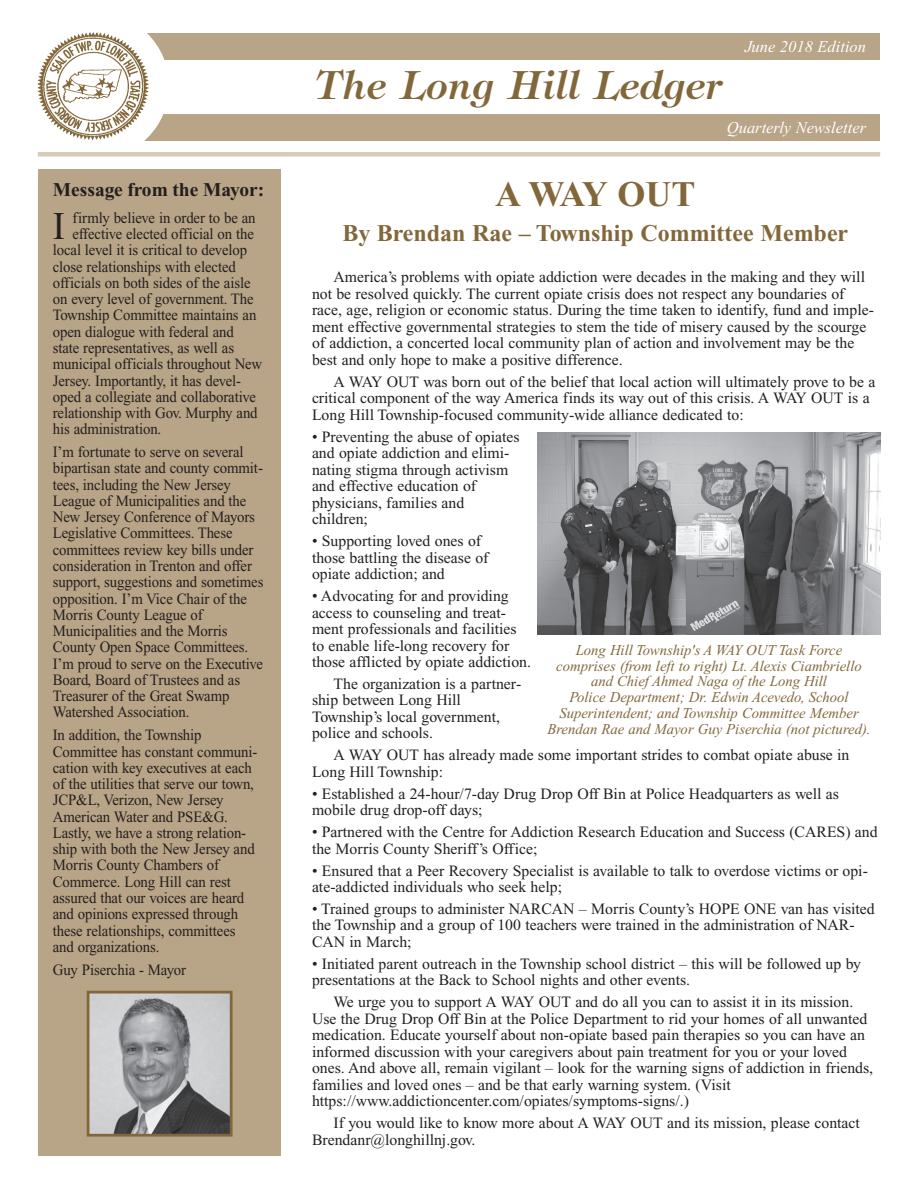
<style>
.page{position:relative;width:918px;height:1188px;background:#fff}
.page>*{position:absolute;margin:0;border:0;box-sizing:border-box;transform-origin:0 0}
.t1{font:39.15px "Times New Roman";color:#231f20;scale:.94 1}
.t2{font:italic 600 39px "Tiffany";color:#82673a}
.t3{font:700 36px "Times New Roman";letter-spacing:-.05em;color:#82673a}
.t4{font:700 24px "Times New Roman";color:#82673a}
.t5{font:700 19.5px "Times New Roman";color:#231f20}
.t6{font:italic 16.5px "Times New Roman";color:#fff}
.t7{font:15.75px/16.5px "Times New Roman";color:#231f20}
.t8{font:15.75px/16.2px "Times New Roman";color:#231f20;scale:.94 1}
.t9{font:italic 15px/15.8px "Times New Roman";color:#82673a;text-align:center}
</style>
<div class="page">
<div style="left:38px;top:169px;width:242px;height:987px;background:#b8a486"></div>
<div style="left:122px;top:33px;width:758px;height:27px;background:#b8a486"></div>
<div style="left:121px;top:114px;width:759px;height:27px;background:#b8a486"></div>
<div style="left:19px;top:11px;width:150px;height:149px;background:#fff;border-radius:50%"></div>
<img style="left:37px;top:30px;width:113px;height:113px;border-radius:50%">
<hr style="left:38px;top:152px;width:842px;height:4px;background:#d7cbba">
<img style="left:91px;top:995px;width:138px;height:138px">
<div style="left:87px;top:991px;width:146px;height:146px;border:3px solid #82673a"></div>
<img style="left:538px;top:433px;width:342px;height:201px">
<p class="t5" style="left:53px;top:183px;width:213px">Message from the Mayor:</p>
<h1 class="t1" style="left:53px;top:212px;width:15px">I</h1>
<p class="t8" style="left:73px;top:211px;width:196px">firmly believe in order to be an</p>
<p class="t8" style="left:72px;top:227px;width:195px">effective elected official on the</p>
<p class="t8" style="left:53px;top:243px;width:208px">local level it is critical to develop</p>
<p class="t8" style="left:53px;top:260px;width:196px">close relationships with elected</p>
<p class="t8" style="left:53px;top:276px;width:212px">officials on both sides of the aisle</p>
<p class="t8" style="left:53px;top:292px;width:215px">on every level of government. The</p>
<p class="t8" style="left:53px;top:309px;width:218px">Township Committee maintains an</p>
<p class="t8" style="left:53px;top:325px;width:194px">open dialogue with federal and</p>
<p class="t8" style="left:53px;top:341px;width:194px">state representatives, as well as</p>
<p class="t8" style="left:53px;top:357px;width:224px">municipal officials throughout New</p>
<p class="t8" style="left:53px;top:374px;width:202px">Jersey. Importantly, it has devel-</p>
<p class="t8" style="left:53px;top:390px;width:218px">oped a collegiate and collaborative</p>
<p class="t8" style="left:53px;top:406px;width:219px">relationship with Gov. Murphy and</p>
<p class="t8" style="left:53px;top:422px;width:117px">his administration.</p>
<p class="t8" style="left:53px;top:445px;width:226px">I’m fortunate to serve on several bipartisan state and county commit&shy;tees, including the New Jersey<br>League of Municipalities and the<br>New Jersey Conference of Mayors<br>Legislative Committees. These committees review key bills under consideration in Trenton and offer support, suggestions and sometimes opposition. I’m Vice Chair of the<br>Morris County League of<br>Municipalities and the Morris<br>County Open Space Committees.<br>I’m proud to serve on the Executive<br>Board, Board of Trustees and as<br>Treasurer of the Great Swamp<br>Watershed Association.</p>
<p class="t8" style="left:53px;top:728px;width:219px">In addition, the Township<br>Committee has constant communi&shy;cation with key executives at each of the utilities that serve our town,<br>JCP&amp;L, Verizon, New Jersey<br>American Water and PSE&amp;G.<br>Lastly, we have a strong relation&shy;ship with both the New Jersey and<br>Morris County Chambers of<br>Commerce. Long Hill can rest assured that our voices are heard and opinions expressed through these relationships, committees and organizations.</p>
<p class="t8" style="left:53px;top:963px;width:143px">Guy Piserchia - Mayor</p>
<h2 class="t2" style="left:314px;top:70px;width:409px">The Long Hill Ledger</h2>
<p class="t6" style="left:745px;top:40px;width:123px">June 2018 Edition</p>
<p class="t6" style="left:727px;top:122px;width:141px">Quarterly Newsletter</p>
<h3 class="t3" style="left:495px;top:182px;width:202px">A WAY OUT</h3>
<h3 class="t4" style="left:342px;top:225px;width:507px">By Brendan Rae – Township Committee Member</h3>
<p class="t7" style="left:312px;top:270px;width:564px;text-indent:22px">America’s problems with opiate addiction were decades in the making and they will not be resolved quickly. The current opiate crisis does not respect any boundaries of race, age, religion or economic status. During the time taken to identify, fund and imple&shy;ment effective governmental strategies to stem the tide of misery caused by the scourge of addiction, a concerted local community plan of action and involvement may be the best and only hope to make a positive difference.</p>
<p class="t7" style="left:312px;top:375px;width:565px;text-indent:22px">A WAY OUT was born out of the belief that local action will ultimately prove to be a critical component of the way America finds its way out of this crisis. A WAY OUT is a<br>Long Hill Township-focused community-wide alliance dedicated to:</p>
<p class="t7" style="left:312px;top:430px;width:209px">• Preventing the abuse of opiates and opiate addiction and elimi&shy;nating stigma through activism and effective education of physicians, families and children;</p>
<p class="t7" style="left:312px;top:534px;width:178px">• Supporting loved ones of those battling the disease of opiate addiction; and</p>
<p class="t7" style="left:312px;top:589px;width:221px">• Advocating for and providing access to counseling and treat&shy;ment professionals and facilities to enable life-long recovery for those afflicted by opiate addiction.</p>
<p class="t7" style="left:312px;top:677px;width:211px;text-indent:22px">The organization is a partner&shy;ship between Long Hill<br>Township’s local government, police and schools.</p>
<p class="t7" style="left:312px;top:748px;width:539px;text-indent:22px">A WAY OUT has already made some important strides to combat opiate abuse in<br>Long Hill Township:</p>
<p class="t7" style="left:312px;top:787px;width:529px">• Established a 24-hour/7-day Drug Drop Off Bin at Police Headquarters as well as mobile drug drop-off days;</p>
<p class="t7" style="left:312px;top:825px;width:567px">• Partnered with the Centre for Addiction Research Education and Success (CARES) and the Morris County Sheriff’s Office;</p>
<p class="t7" style="left:312px;top:863px;width:557px">• Ensured that a Peer Recovery Specialist is available to talk to overdose victims or opi&shy;ate-addicted individuals who seek help;</p>
<p class="t7" style="left:312px;top:902px;width:564px">• Trained groups to administer NARCAN – Morris County’s HOPE ONE van has visited the Township and a group of 100 teachers were trained in the administration of NAR-<br>CAN in March;</p>
<p class="t7" style="left:312px;top:957px;width:551px">• Initiated parent outreach in the Township school district – this will be followed up by presentations at the Back to School nights and other events.</p>
<p class="t7" style="left:312px;top:995px;width:563px;text-indent:22px">We urge you to support A WAY OUT and do all you can to assist it in its mission.<br>Use the Drug Drop Off Bin at the Police Department to rid your homes of all unwanted medication. Educate yourself about non-opiate based pain therapies so you can have an informed discussion with your caregivers about pain treatment for you or your loved ones. And above all, remain vigilant – look for the warning signs of addiction in friends, families and loved ones – and be that early warning system. (Visit https://www.addictioncenter.com/opiates/symptoms-signs/.)</p>
<p class="t7" style="left:312px;top:1116px;width:549px;text-indent:22px">If you would like to know more about A WAY OUT and its mission, please contact<br>Brendanr@longhillnj.gov.</p>
<p class="t9" style="left:547px;top:643px;width:325px">Long Hill Township's A WAY OUT Task Force comprises (from left to right) Lt. Alexis Ciambriello and Chief Ahmed Naga of the Long Hill<br>Police Department; Dr. Edwin Acevedo, School Superintendent; and Township Committee Member Brendan Rae and Mayor Guy Piserchia (not pictured).</p>
</div>
